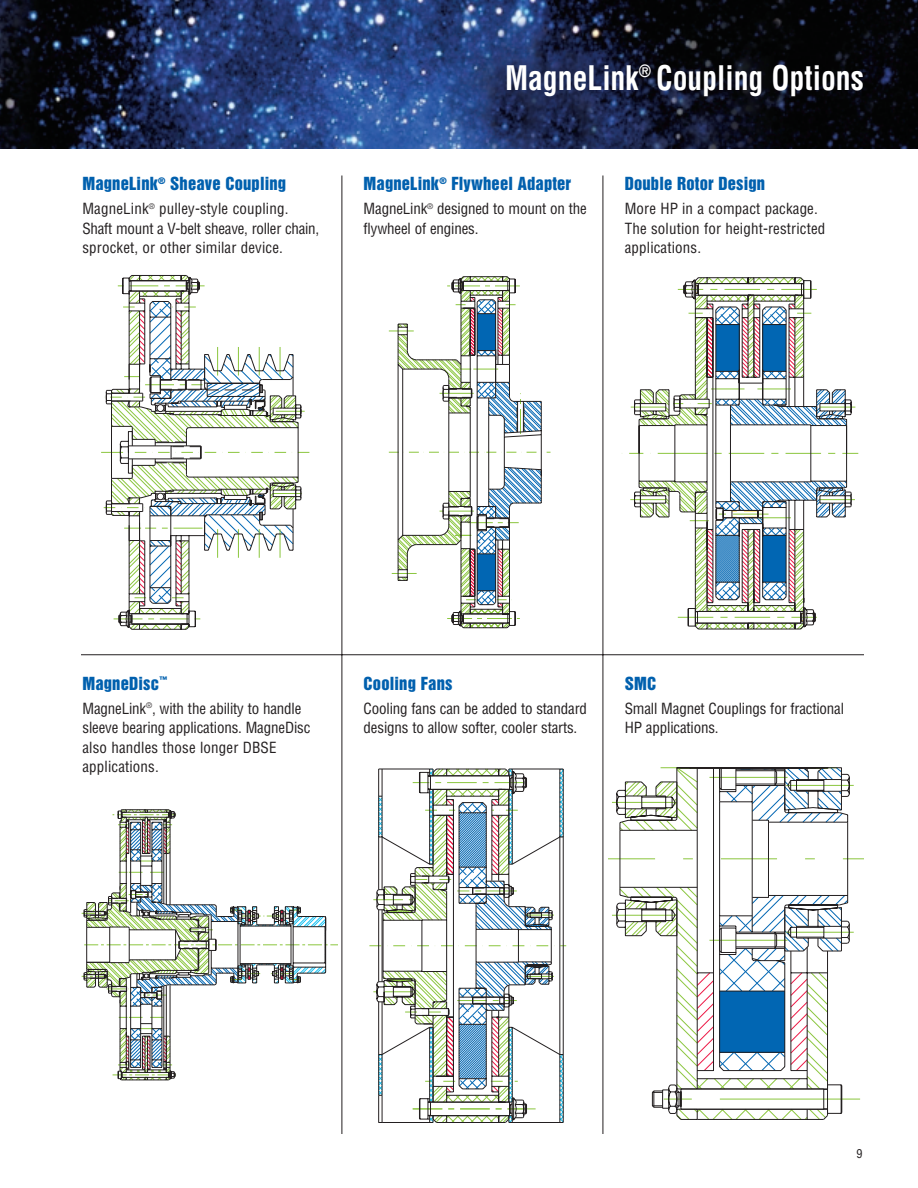
<style>
.page{position:relative;width:918px;height:1188px;background:#fff}
.page>*{position:absolute;margin:0;border:0;box-sizing:border-box;transform-origin:0 0}
.t1{font:700 condensed 33px "Helvetica";color:#fff;scale:.9 1}
.t2{font:16.5px "Helvetica Inserat";letter-spacing:.01em;color:#0160ae}
.t3{font:condensed 15px/19.5px "Helvetica";letter-spacing:-.01em;color:#231f20}
.t4{font:condensed 15px/19.5px "Helvetica";letter-spacing:.01em;color:#231f20}
.t5{font:condensed 12px "Helvetica";color:#231f20}
</style>
<div class="page">
<img style="left:0;top:0;width:918px;height:148px">
<svg style="left:101px;top:275px;width:209px;height:355px"></svg>
<svg style="left:389px;top:276px;width:162px;height:353px"></svg>
<svg style="left:622px;top:277px;width:236px;height:353px"></svg>
<svg style="left:82px;top:809px;width:255px;height:272px"></svg>
<svg style="left:369px;top:768px;width:197px;height:355px"></svg>
<svg style="left:608px;top:767px;width:256px;height:353px"></svg>
<hr style="left:342px;top:176px;width:1px;height:958px;background:#231f20">
<hr style="left:603px;top:176px;width:1px;height:958px;background:#231f20">
<hr style="left:81px;top:654px;width:783px;height:1px;background:#231f20">
<p class="t2" style="left:82px;top:177px;width:205px">MagneLink<sup>®</sup> Sheave Coupling</p>
<p class="t4" style="left:82px;top:200px;width:238px">MagneLink<sup>®</sup> pulley-style coupling.<br>Shaft mount a V-belt sheave, roller chain, sprocket, or other similar device.</p>
<h1 class="t1" style="left:505px;top:65px;width:400px">MagneLink<sup>®</sup> Coupling Options</h1>
<p class="t2" style="left:364px;top:177px;width:209px">MagneLink<sup>®</sup> Flywheel Adapter</p>
<p class="t3" style="left:364px;top:200px;width:225px">MagneLink<sup>®</sup> designed to mount on the flywheel of engines.</p>
<p class="t2" style="left:625px;top:177px;width:142px">Double Rotor Design</p>
<p class="t4" style="left:625px;top:200px;width:202px">More HP in a compact package.<br>The solution for height-restricted applications.</p>
<p class="t2" style="left:82px;top:676px;width:86px">MagneDisc<sup>™</sup></p>
<p class="t3" style="left:82px;top:700px;width:229px">MagneLink<sup>®</sup>, with the ability to handle sleeve bearing applications. MagneDisc also handles those longer DBSE applications.</p>
<p class="t2" style="left:364px;top:676px;width:90px">Cooling Fans</p>
<p class="t3" style="left:364px;top:700px;width:225px">Cooling fans can be added to standard designs to allow softer, cooler starts.</p>
<p class="t2" style="left:625px;top:676px;width:33px">SMC</p>
<p class="t3" style="left:625px;top:700px;width:221px">Small Magnet Couplings for fractional<br>HP applications.</p>
<p class="t5" style="left:856px;top:1149px;width:7px">9</p>
</div>
